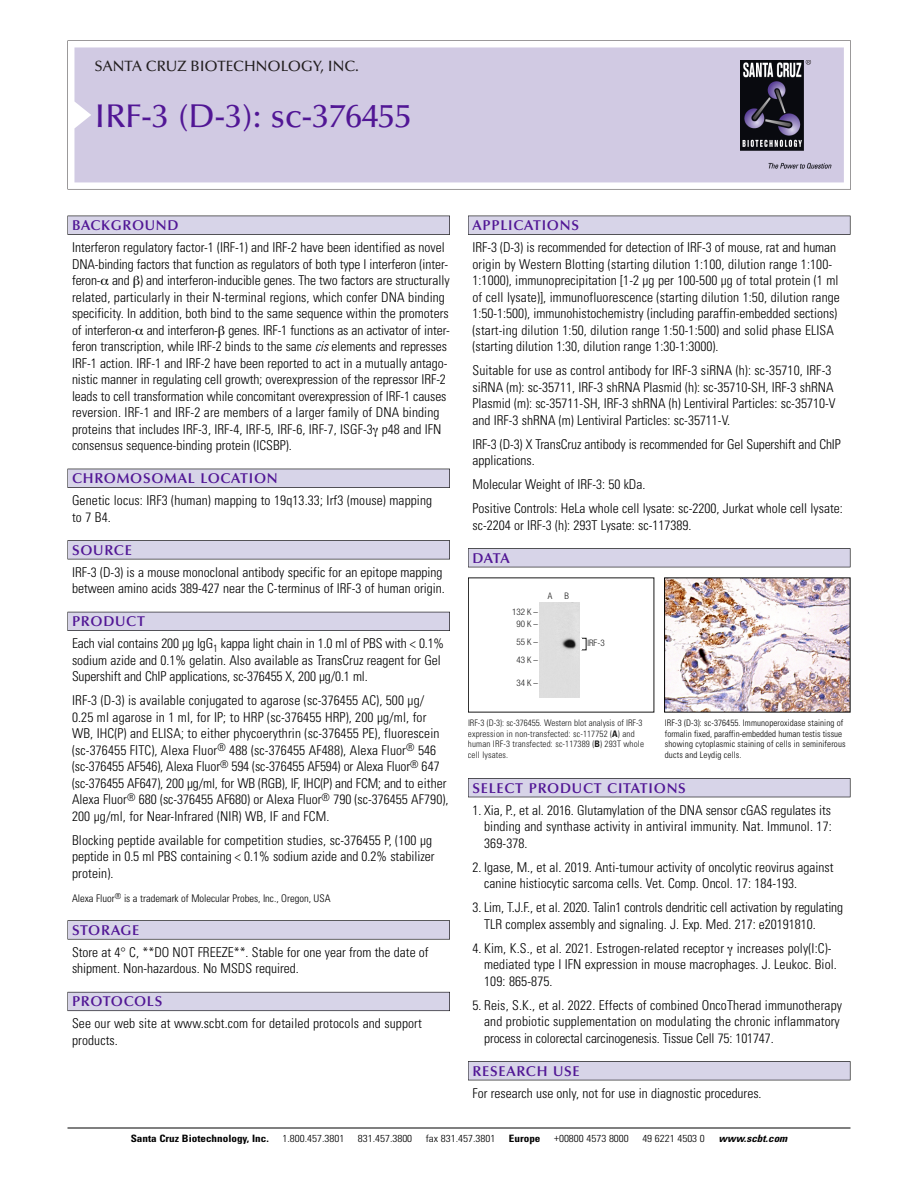
<style>
.page{position:relative;width:918px;height:1188px;background:#fff}
.page>*{position:absolute;margin:0;border:0;box-sizing:border-box;transform-origin:0 0}
.t1{font:500 33px "Optima";color:#511695}
.t2{font:500 15px "Optima";color:#231f20}
.t3{font:600 14.25px "Optima";letter-spacing:.05em;color:#511695}
.t4{font:300 condensed 13.5px/16.5px "Univers";color:#000}
.t5{font:300 condensed 10.5px "Univers";color:#000}
.t6{font:300 condensed 10.2px "Univers";color:#000;scale:1.1 1}
.t7{font:700 condensed 10.2px "Univers";color:#000;scale:1.1 1}
.t8{font:italic 700 condensed 10.2px "Univers";color:#000;scale:1.1 1}
.t9{font:300 condensed 9px/10.5px "Univers";letter-spacing:.01em;color:#000}
.t10{font:300 condensed 9px/10.5px "Univers";letter-spacing:.015em;color:#191919}
.t11{font:300 condensed 9px/12px "Helvetica Neue";color:#191919;text-align:center}
.s1{font-style:italic}
.s2{font-weight:700}
</style>
<div class="page">
<svg style="left:68px;top:40px;width:783px;height:149px"></svg>
<div style="left:74px;top:47px;width:770px;height:135px;background:#d1cae3"></div>
<img style="left:741px;top:60px;width:90px;height:108px">
<div style="left:68px;top:216px;width:382px;height:19px;background:#535256"></div>
<div style="left:68px;top:216px;width:381px;height:18px;background:#d7d4e8"></div>
<div style="left:68px;top:469px;width:382px;height:19px;background:#525156"></div>
<div style="left:68px;top:469px;width:381px;height:18px;background:#d7d4e8"></div>
<div style="left:68px;top:540px;width:382px;height:19px;background:#545357"></div>
<div style="left:68px;top:541px;width:381px;height:18px;background:#d7d4e8"></div>
<div style="left:68px;top:612px;width:382px;height:19px;background:#535259"></div>
<div style="left:68px;top:612px;width:381px;height:18px;background:#d7d4e8"></div>
<svg style="left:68px;top:920px;width:382px;height:20px"></svg>
<div style="left:68px;top:921px;width:381px;height:18px;background:#d7d4e8"></div>
<div style="left:68px;top:992px;width:382px;height:19px;background:#64626c"></div>
<div style="left:68px;top:992px;width:381px;height:18px;background:#d7d4e8"></div>
<div style="left:468px;top:216px;width:382px;height:19px;background:#535256"></div>
<div style="left:468px;top:216px;width:382px;height:18px;background:#d7d4e8"></div>
<div style="left:468px;top:548px;width:382px;height:19px;background:#515155"></div>
<div style="left:468px;top:549px;width:382px;height:18px;background:#d7d4e8"></div>
<div style="left:468px;top:778px;width:382px;height:19px;background:#515056"></div>
<div style="left:468px;top:779px;width:382px;height:18px;background:#d7d4e8"></div>
<div style="left:468px;top:1061px;width:382px;height:19px;background:#515155"></div>
<div style="left:468px;top:1062px;width:382px;height:18px;background:#d7d4e8"></div>
<hr style="left:68px;top:1128px;width:782px;height:1px;background:#000">
<div style="left:539px;top:603px;width:41px;height:95px;background:#dedede"></div>
<img style="left:666px;top:580px;width:182px;height:130px">
<p class="t2" style="left:94px;top:60px;width:266px">SANTA CRUZ BIOTECHNOLOGY, INC.</p>
<p class="t1" style="left:94px;top:102px;width:319px">IRF-3 (D-3): sc-376455</p>
<p class="t3" style="left:72px;top:219px;width:108px">BACKGROUND</p>
<p class="t4" style="left:72px;top:240px;width:379px">Interferon regulatory factor-1 (IRF-1) and IRF-2 have been identified as novel DNA-binding factors that function as regulators of both type I interferon (inter&shy;feron- and ) and interferon-inducible genes. The two factors are structurally related, particularly in their N-terminal regions, which confer DNA binding specificity. In addition, both bind to the same sequence within the promoters of interferon- and interferon- genes. IRF-1 functions as an activator of inter&shy;feron transcription, while IRF-2 binds to the same <span class="s1">cis</span>elements and represses IRF-1 action. IRF-1 and IRF-2 have been reported to act in a mutually antago&shy;nistic manner in regulating cell growth; overexpression of the repressor IRF-2 leads to cell transformation while concomitant overexpression of IRF-1 causes reversion. IRF-1 and IRF-2 are members of a larger family of DNA binding proteins that includes IRF-3, IRF-4, IRF-5, IRF-6, IRF-7, ISGF-3 p48 and IFN consensus sequence-binding protein (ICSBP).</p>
<p class="t3" style="left:72px;top:472px;width:207px">CHROMOSOMAL LOCATION</p>
<p class="t4" style="left:72px;top:493px;width:362px">Genetic locus: IRF3 (human) mapping to 19q13.33; Irf3 (mouse) mapping to 7 B4.</p>
<p class="t3" style="left:72px;top:544px;width:61px">SOURCE</p>
<p class="t4" style="left:72px;top:565px;width:374px">IRF-3 (D-3) is a mouse monoclonal antibody specific for an epitope mapping between amino acids 389-427 near the C-terminus of IRF-3 of human origin.</p>
<p class="t3" style="left:72px;top:615px;width:74px">PRODUCT</p>
<p class="t4" style="left:72px;top:637px;width:374px">Each vial contains 200 µg IgG<sub>1</sub> kappa light chain in 1.0 ml of PBS with &lt; 0.1% sodium azide and 0.1% gelatin. Also available as TransCruz reagent for Gel<br>Supershift and ChIP applications, sc-376455 X, 200 µg/0.1 ml.</p>
<p class="t4" style="left:72px;top:694px;width:378px">IRF-3 (D-3) is available conjugated to agarose (sc-376455 AC), 500 µg/ 0.25 ml agarose in 1 ml, for IP; to HRP (sc-376455 HRP), 200 µg/ml, for WB, IHC(P) and ELISA; to either phycoerythrin (sc-376455 PE), fluorescein (sc-376455 FITC), Alexa Fluor<sup>®</sup> 488 (sc-376455 AF488), Alexa Fluor<sup>®</sup> 546 (sc-376455 AF546), Alexa Fluor<sup>®</sup> 594 (sc-376455 AF594) or Alexa Fluor<sup>®</sup> 647 (sc-376455 AF647), 200 µg/ml, for WB (RGB), IF, IHC(P) and FCM; and to either Alexa Fluor<sup>®</sup> 680 (sc-376455 AF680) or Alexa Fluor<sup>®</sup> 790 (sc-376455 AF790), 200 µg/ml, for Near-Infrared (NIR) WB, IF and FCM.</p>
<p class="t4" style="left:72px;top:833px;width:364px">Blocking peptide available for competition studies, sc-376455 P, (100 µg peptide in 0.5 ml PBS containing &lt; 0.1% sodium azide and 0.2% stabilizer protein).</p>
<p class="t5" style="left:72px;top:894px;width:260px">Alexa Fluor<sup>®</sup> is a trademark of Molecular Probes, Inc., Oregon, USA</p>
<p class="t3" style="left:72px;top:924px;width:69px">STORAGE</p>
<p class="t4" style="left:72px;top:945px;width:358px">Store at 4° C, **DO NOT FREEZE**. Stable for one year from the date of shipment. Non-hazardous. No MSDS required.</p>
<p class="t3" style="left:72px;top:996px;width:92px">PROTOCOLS</p>
<p class="t4" style="left:72px;top:1017px;width:351px">See our web site at www.scbt.com for detailed protocols and support products.</p>
<p class="t3" style="left:473px;top:219px;width:108px">APPLICATIONS</p>
<p class="t4" style="left:473px;top:240px;width:369px">IRF-3 (D-3) is recommended for detection of IRF-3 of mouse, rat and human origin by Western Blotting (starting dilution 1:100, dilution range 1:100- 1:1000), immunoprecipitation [1-2 µg per 100-500 µg of total protein (1 ml of cell lysate)], immunofluorescence (starting dilution 1:50, dilution range 1:50-1:500), immunohistochemistry (including paraffin-embedded sections) (start-ing dilution 1:50, dilution range 1:50-1:500) and solid phase ELISA (starting dilution 1:30, dilution range 1:30-1:3000).</p>
<p class="t4" style="left:473px;top:363px;width:365px">Suitable for use as control antibody for IRF-3 siRNA (h): sc-35710, IRF-3 siRNA (m): sc-35711, IRF-3 shRNA Plasmid (h): sc-35710-SH, IRF-3 shRNA Plasmid (m): sc-35711-SH, IRF-3 shRNA (h) Lentiviral Particles: sc-35710-V and IRF-3 shRNA (m) Lentiviral Particles: sc-35711-V.</p>
<p class="t4" style="left:473px;top:437px;width:370px">IRF-3 (D-3) X TransCruz antibody is recommended for Gel Supershift and ChIP applications.</p>
<p class="t4" style="left:473px;top:477px;width:174px">Molecular Weight of IRF-3: 50 kDa.</p>
<p class="t4" style="left:473px;top:501px;width:372px">Positive Controls: HeLa whole cell lysate: sc-2200, Jurkat whole cell lysate: sc-2204 or IRF-3 (h): 293T Lysate: sc-117389.</p>
<p class="t3" style="left:473px;top:552px;width:39px">DATA</p>
<p class="t11" style="left:512px;top:607px;width:28px">132 K –<br>90K–</p>
<p class="t11" style="left:516px;top:634px;width:23px;line-height:18px;text-align:left">55K–<br>43K–</p>
<p class="t11" style="left:516px;top:677px;width:23px">34K–</p>
<p class="t11" style="left:548px;top:591px;width:6px">A</p>
<p class="t11" style="left:565px;top:591px;width:6px">B</p>
<p class="t11" style="left:587px;top:638px;width:19px">IRF-3</p>
<p class="t10" style="left:468px;top:719px;width:178px">IRF-3 (D-3): sc-376455. Western blot analysis of IRF-3 expression in non-transfected: sc-117752 (<span class="s2">A</span>) and human IRF-3 transfected: sc-117389 (<span class="s2">B</span>) 293T whole cell lysates.</p>
<p class="t9" style="left:665px;top:719px;width:182px">IRF-3 (D-3): sc-376455. Immunoperoxidase staining of formalin fixed, paraffin-embedded human testis tissue showing cytoplasmic staining of cells in seminiferous ducts and Leydig cells.</p>
<p class="t3" style="left:473px;top:782px;width:215px">SELECT PRODUCT CITATIONS</p>
<p class="t4" style="left:484px;top:803px;width:349px;text-align:justify;text-indent:-12px">1. Xia, P., et al. 2016. Glutamylation of the DNA sensor cGAS regulates its binding and synthase activity in antiviral immunity. Nat. Immunol. 17:<br>369-378.</p>
<p class="t4" style="left:484px;top:860px;width:351px;text-indent:-12px">2. Igase, M., et al. 2019. Anti-tumour activity of oncolytic reovirus against canine histiocytic sarcoma cells. Vet. Comp. Oncol. 17: 184-193.</p>
<p class="t4" style="left:484px;top:900px;width:360px;text-indent:-12px">3. Lim, T.J.F., et al. 2020. Talin1 controls dendritic cell activation by regulating<br>TLR complex assembly and signaling. J. Exp. Med. 217: e20191810.</p>
<p class="t4" style="left:484px;top:941px;width:354px;text-indent:-12px">4. Kim, K.S., et al. 2021. Estrogen-related receptor increases poly(I:C)- mediated type I IFN expression in mouse macrophages. J. Leukoc. Biol.<br>109: 865-875.</p>
<p class="t4" style="left:484px;top:998px;width:359px;text-indent:-12px">5. Reis, S.K., et al. 2022. Effects of combined OncoTherad immunotherapy and probiotic supplementation on modulating the chronic inflammatory process in colorectal carcinogenesis. Tissue Cell 75: 101747.</p>
<p class="t3" style="left:473px;top:1065px;width:109px">RESEARCH USE</p>
<p class="t4" style="left:473px;top:1086px;width:291px">For research use only, not for use in diagnostic procedures.</p>
<p class="t7" style="left:131px;top:1135px;width:127px">Santa Cruz Biotechnology, Inc.</p>
<p class="t6" style="left:282px;top:1135px;width:58px">1.800.457.3801</p>
<p class="t6" style="left:358px;top:1135px;width:51px">831.457.3800</p>
<p class="t6" style="left:426px;top:1135px;width:65px">fax 831.457.3801</p>
<p class="t7" style="left:509px;top:1135px;width:30px">Europe</p>
<p class="t6" style="left:554px;top:1135px;width:69px">+00800 4573 8000</p>
<p class="t6" style="left:642px;top:1135px;width:58px">49 6221 4503 0</p>
<p class="t8" style="left:719px;top:1135px;width:66px">www.scbt.com</p>
</div>
